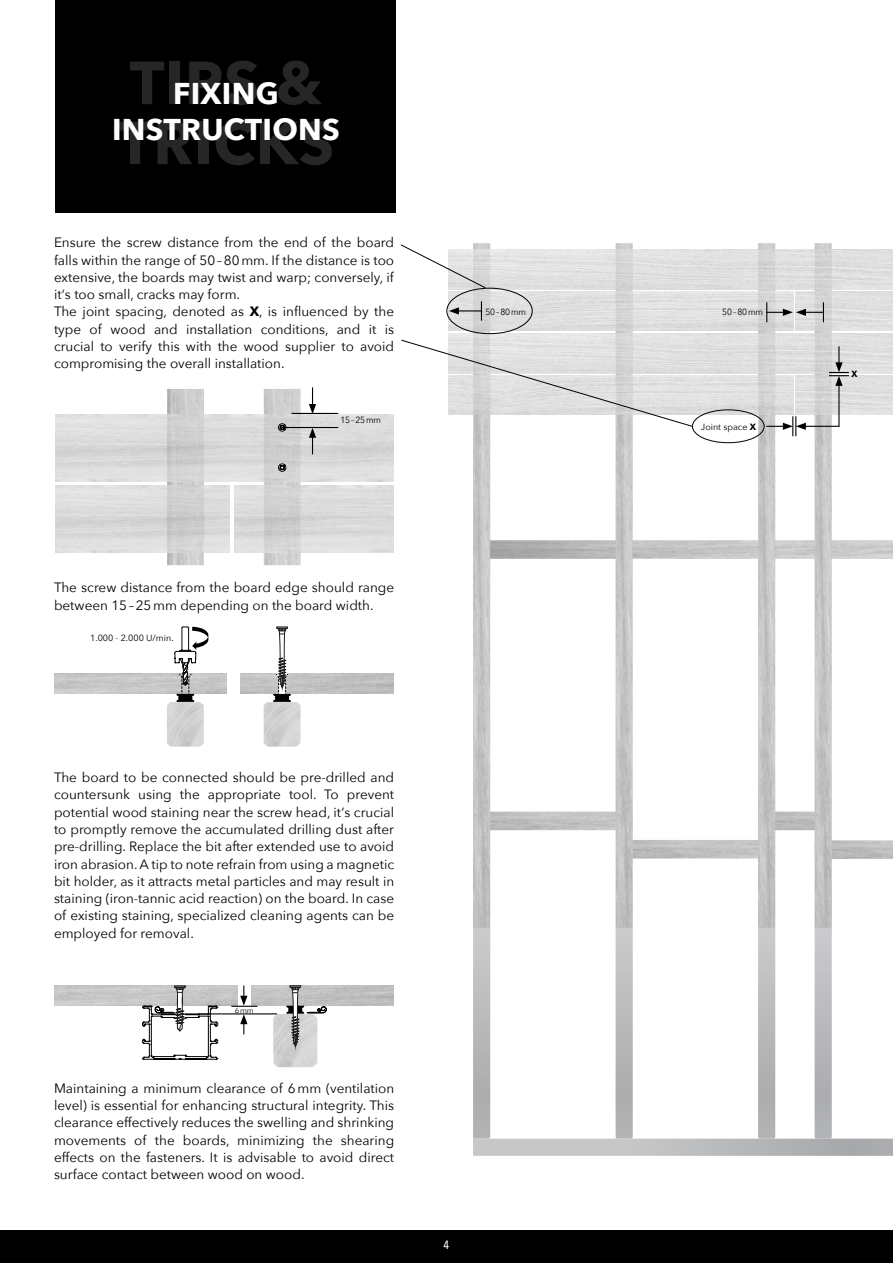
<style>
.page{position:relative;width:893px;height:1263px;background:#fff}
.page>*{position:absolute;margin:0;border:0;box-sizing:border-box;transform-origin:0 0}
.t1{font:700 60px/60px "Avenir Next";letter-spacing:.01em;color:#fff}
.t2{font:700 30px/36px "Avenir Next";letter-spacing:.01em;color:#fff;text-align:center}
.t3{font:13.5px/17.2px "Avenir Next";color:#000}
.t4{font:500 12px "Avenir Next Condensed";color:#fff}
.t5{font:9px "Avenir Next";color:#000}
.t6{font:9px "Avenir Next";color:#000;scale:.95 1}
.t7{font:700 9px "Avenir Next";color:#000;scale:.95 1}
.t8{font:7.35px "Avenir Next";color:#000;scale:1.06 1}
.s1{font-weight:700}
</style>
<div class="page">
<div style="left:0;top:1230px;width:893px;height:33px;background:#000"></div>
<div style="left:55px;top:0;width:340px;height:213px;background:#000"></div>
<img style="left:473px;top:243px;width:17px;height:685px">
<img style="left:616px;top:243px;width:17px;height:685px">
<img style="left:758px;top:243px;width:17px;height:685px">
<img style="left:815px;top:243px;width:17px;height:685px">
<svg style="left:473px;top:928px;width:420px;height:228px"></svg>
<img style="left:449px;top:333px;width:444px;height:40px">
<img style="left:796px;top:375px;width:97px;height:40px">
<img style="left:693px;top:375px;width:100px;height:40px">
<img style="left:486px;top:250px;width:407px;height:39px">
<img style="left:796px;top:291px;width:97px;height:40px">
<img style="left:449px;top:291px;width:344px;height:40px">
<svg style="left:766px;top:302px;width:58px;height:20px"></svg>
<svg style="left:449px;top:301px;width:33px;height:20px"></svg>
<hr style="left:803px;top:426px;width:36px;height:1px;background:#000">
<svg style="left:766px;top:416px;width:40px;height:20px"></svg>
<hr style="left:838px;top:383px;width:1px;height:43px;background:#000">
<svg style="left:829px;top:346px;width:20px;height:40px"></svg>
<img style="left:167px;top:702px;width:37px;height:45px">
<img style="left:264px;top:702px;width:37px;height:45px">
<svg style="left:273px;top:627px;width:18px;height:75px"></svg>
<svg style="left:174px;top:626px;width:34px;height:76px"></svg>
<img style="left:167px;top:389px;width:37px;height:176px">
<img style="left:264px;top:389px;width:37px;height:176px">
<img style="left:55px;top:414px;width:339px;height:67px">
<img style="left:55px;top:485px;width:174px;height:67px">
<img style="left:235px;top:485px;width:159px;height:68px">
<svg style="left:278px;top:423px;width:9px;height:9px"></svg>
<svg style="left:278px;top:463px;width:9px;height:9px"></svg>
<svg style="left:309px;top:387px;width:7px;height:26px"></svg>
<hr style="left:291px;top:413px;width:47px;height:1px;background:#000">
<hr style="left:281px;top:427px;width:57px;height:1px;background:#000">
<svg style="left:309px;top:428px;width:7px;height:26px"></svg>
<img style="left:273px;top:1014px;width:44px;height:53px">
<svg style="left:286px;top:985px;width:41px;height:64px"></svg>
<svg style="left:142px;top:986px;width:76px;height:74px"></svg>
<svg style="left:231px;top:985px;width:26px;height:22px"></svg>
<hr style="left:199px;top:1013px;width:78px;height:1px;background:#000">
<svg style="left:240px;top:1014px;width:7px;height:20px"></svg>
<div style="left:446px;top:288px;width:87px;height:46px;border:1px solid #000;border-radius:50%"></div>
<div style="left:692px;top:409px;width:73px;height:34px;border:1px solid #000;border-radius:50%"></div>
<svg style="left:400px;top:244px;width:86px;height:45px"></svg>
<svg style="left:401px;top:339px;width:292px;height:88px"></svg>
<h1 class="t1" style="left:118px;top:52px;width:218px">TIPS &amp;<br>TRICKS</h1>
<h2 class="t2" style="left:112px;top:75px;width:229px">FIXING<br>INSTRUCTIONS</h2>
<p class="t3" style="left:54px;top:233px;width:342px">Ensure the screw distance from the end of the board falls within the range of 50–80mm. If the distance is too extensive, the boards may twist and warp; conversely, if it‘s too small, cracks may form.<br>The joint spacing, denoted as <span class="s1">X</span>, is influenced by the type of wood and installation conditions, and it is crucial to verify this with the wood supplier to avoid compromising the overall installation.</p>
<p class="t6" style="left:340px;top:412px;width:44px">15–25mm</p>
<p class="t6" style="left:485px;top:304px;width:44px">50–80mm</p>
<p class="t6" style="left:722px;top:304px;width:44px">50–80mm</p>
<p class="t5" style="left:701px;top:419px;width:57px">Joint space <span class="s1">X</span></p>
<p class="t3" style="left:54px;top:578px;width:342px">The screw distance from the board edge should range between 15–25mm depending on the board width.</p>
<p class="t5" style="left:90px;top:630px;width:85px">1.000 - 2.000 U/min.</p>
<p class="t3" style="left:54px;top:768px;width:342px;text-align:justify">The board to be connected should be pre-drilled and countersunk using the appropriate tool. To prevent potential wood staining near the screw head, it‘s crucial to promptly remove the accumulated drilling dust after pre-drilling. Replace the bit after extended use to avoid iron abrasion. A tip to note refrain from using a magnetic bit holder, as it attracts metal particles and may result in staining (iron-tannic acid reaction) on the board. In case of existing staining, specialized cleaning agents can be employed for removal.</p>
<p class="t8" style="left:235px;top:1004px;width:20px">6mm</p>
<p class="t3" style="left:54px;top:1079px;width:342px;text-align:justify">Maintaining a minimum clearance of 6mm (ventilation level) is essential for enhancing structural integrity. This clearance effectively reduces the swelling and shrinking movements of the boards, minimizing the shearing effects on the fasteners. It is advisable to avoid direct surface contact between wood on wood.</p>
<p class="t4" style="left:444px;top:1237px;width:7px">4</p>
<p class="t7" style="left:852px;top:366px;width:8px">X</p>
</div>
